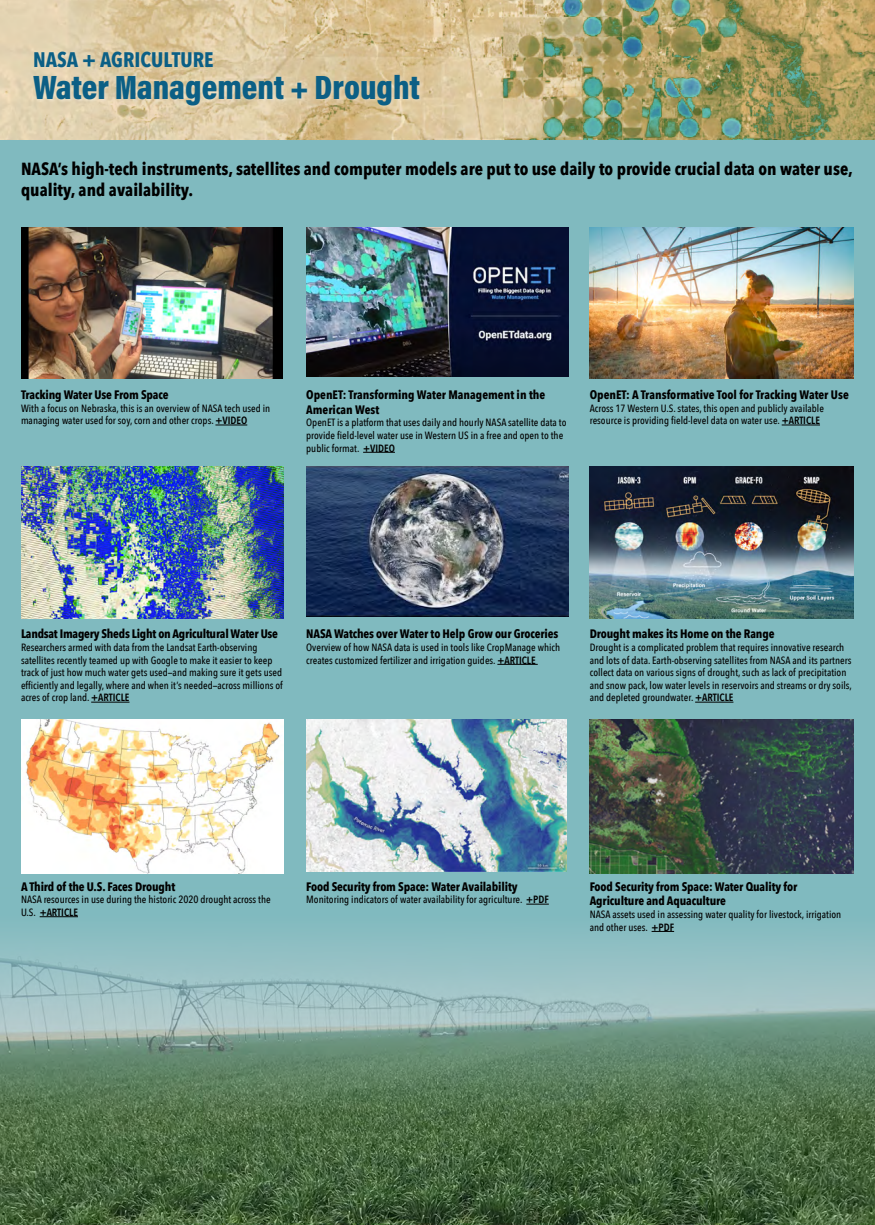
<style>
.page{position:relative;width:875px;height:1225px;background:#80babf}
.page>*{position:absolute;margin:0;border:0;box-sizing:border-box;transform-origin:0 0}
.t1{font:34.12px "Acumin Variable Concept";color:#0b5f85}
.Link_Heading{font:700 21px "Avenir Next Condensed";color:#0b5f85}
.t2{font:700 17.5px/21px "Avenir Next Condensed";color:#000}
.Link_Heading-2{font:700 12.25px/14.7px "Avenir Next Condensed";letter-spacing:-.01em;color:#000}
.Link_Heading-3{font:500 10.5px/12.6px "Avenir Next Condensed";color:#000}
.s1{font-weight:600}
</style>
<div class="page">
<img style="left:0;top:903px;width:874px;height:322px">
<hr style="left:215px;top:425px;width:32px;height:1px;background:#000">
<hr style="left:40px;top:916px;width:38px;height:1px;background:#000">
<hr style="left:91px;top:702px;width:39px;height:1px;background:#000">
<hr style="left:497px;top:664px;width:41px;height:1px;background:#000">
<svg style="left:526px;top:904px;width:23px;height:1px"></svg>
<hr style="left:695px;top:702px;width:38px;height:1px;background:#000">
<svg style="left:652px;top:931px;width:22px;height:1px"></svg>
<hr style="left:363px;top:452px;width:32px;height:1px;background:#000">
<hr style="left:782px;top:425px;width:38px;height:1px;background:#000">
<img style="left:21px;top:228px;width:262px;height:151px">
<img style="left:590px;top:228px;width:264px;height:151px">
<img style="left:21px;top:719px;width:263px;height:154px">
<img style="left:21px;top:466px;width:263px;height:153px">
<img style="left:306px;top:228px;width:263px;height:148px">
<img style="left:306px;top:466px;width:263px;height:151px">
<img style="left:306px;top:719px;width:261px;height:153px">
<img style="left:590px;top:466px;width:264px;height:153px">
<img style="left:590px;top:719px;width:264px;height:154px">
<img style="left:0;top:1px;width:875px;height:138px">
<div style="left:33px;top:51px;width:390px;height:58px;background:#fff;opacity:.26"></div>
<p class="Link_Heading" style="left:33px;top:46px;width:182px">NASA + AGRICULTURE</p>
<p class="t1" style="left:33px;top:64px;width:388px">Water Management + Drought</p>
<p class="t2" style="left:21px;top:158px;width:834px">NASA’s high-tech instruments, satellites and computer models are put to use daily to provide crucial data on water use, quality, and availability.</p>
<p class="Link_Heading-2" style="left:21px;top:387px;width:149px">Tracking Water Use From Space</p>
<p class="Link_Heading-3" style="left:21px;top:402px;width:251px">With a focus on Nebraska, this is an overview of NASA tech used in managing water used for soy, corn and other crops. <span class="s1">+VIDEO</span></p>
<p class="Link_Heading-2" style="left:306px;top:387px;width:241px">OpenET: Transforming Water Management in the<br>American West</p>
<p class="Link_Heading-3" style="left:306px;top:416px;width:262px">OpenET is a platform that uses daily and hourly NASA satellite data to provide field-level water use in Western US in a free and open to the public format. <span class="s1">+VIDEO</span></p>
<p class="Link_Heading-2" style="left:590px;top:387px;width:261px">OpenET: A Transformative Tool for Tracking Water Use</p>
<p class="Link_Heading-3" style="left:590px;top:402px;width:236px">Across 17 Western U.S. states, this open and publicly available resource is providing field-level data on water use. <span class="s1">+ARTICLE</span></p>
<p class="Link_Heading-2" style="left:21px;top:627px;width:259px">Landsat Imagery Sheds Light on Agricultural Water Use</p>
<p class="Link_Heading-3" style="left:21px;top:641px;width:263px">Researchers armed with data from the Landsat Earth-observing satellites recently teamed up with Google to make it easier to keep track of just how much water gets used—and making sure it gets used efficiently and legally, where and when it’s needed—across millions of acres of crop land. <span class="s1">+ARTICLE</span></p>
<p class="Link_Heading-2" style="left:306px;top:627px;width:254px">NASA Watches over Water to Help Grow our Groceries</p>
<p class="Link_Heading-3" style="left:306px;top:641px;width:256px">Overview of how NASA data is used in tools like CropManage which creates customized fertilizer and irrigation guides. <span class="s1">+ARTICLE</span></p>
<p class="Link_Heading-2" style="left:590px;top:627px;width:186px">Drought makes its Home on the Range</p>
<p class="Link_Heading-3" style="left:590px;top:641px;width:264px">Drought is a complicated problem that requires innovative research and lots of data. Earth-observing satellites from NASA and its partners collect data on various signs of drought, such as lack of precipitation and snow pack, low water levels in reservoirs and streams or dry soils, and depleted groundwater. <span class="s1">+ARTICLE</span></p>
<p class="Link_Heading-2" style="left:21px;top:879px;width:156px">A Third of the U.S. Faces Drought</p>
<p class="Link_Heading-3" style="left:21px;top:893px;width:251px">NASA resources in use during the historic 2020 drought across the<br>U.S. <span class="s1">+ARTICLE</span></p>
<p class="Link_Heading-2" style="left:306px;top:879px;width:213px">Food Security from Space: Water Availability</p>
<p class="Link_Heading-3" style="left:306px;top:893px;width:244px">Monitoring indicators of water availability for agriculture. <span class="s1">+PDF</span></p>
<p class="Link_Heading-2" style="left:590px;top:879px;width:209px">Food Security from Space: Water Quality for<br>Agriculture and Aquaculture</p>
<p class="Link_Heading-3" style="left:590px;top:908px;width:253px">NASA assets used in assessing water quality for livestock, irrigation and other uses. <span class="s1">+PDF</span></p>
</div>
